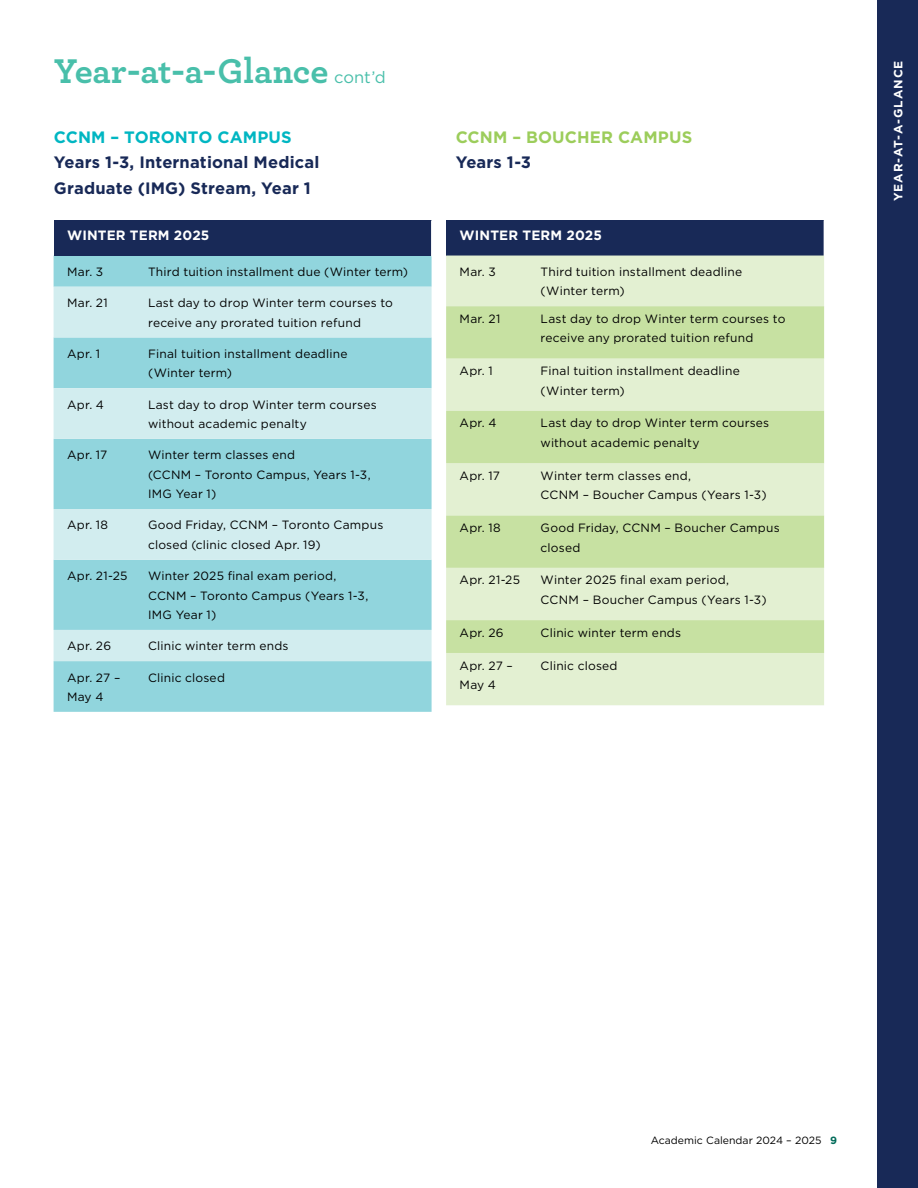
<style>
.page{position:relative;width:918px;height:1188px;background:#fff}
.page>*{position:absolute;margin:0;border:0;box-sizing:border-box;transform-origin:0 0}
.t1{font:700 36px "Archer";letter-spacing:-.005em;color:#49bfaa}
.t2{font:700 16.5px/25.5px "Gotham";letter-spacing:.01em;color:#182957}
.t3{font:700 16.5px "Gotham";letter-spacing:.005em;color:#00b6c2}
.t4{font:700 16.5px "Gotham";letter-spacing:.01em;color:#9ccd5b}
.t5{font:700 13.5px "Gotham";letter-spacing:.01em;color:#fff}
.t6{font:12px/19.5px "Gotham";letter-spacing:.02em;color:#000}
.t7{font:700 12px "Gotham";letter-spacing:.075em;color:#fff}
.t8{font:10.5px "Gotham";letter-spacing:.005em;color:#000}
.s1{font-family:"Gotham";font-weight:400;font-size:16.5px}
.s2{font-weight:700;color:#006b59}
</style>
<div class="page">
<div style="left:878px;top:0;width:40px;height:1188px;background:#182957"></div>
<div style="left:54px;top:256px;width:378px;height:456px;background:#91d5dd"></div>
<svg style="left:54px;top:287px;width:378px;height:374px;background:#b1e0e5"></svg>
<div style="left:54px;top:220px;width:378px;height:36px;background:#182957"></div>
<hr style="left:431px;top:220px;width:1px;height:36px;background:#fff">
<div style="left:446px;top:220px;width:378px;height:36px;background:#182957"></div>
<div style="left:446px;top:256px;width:378px;height:449px;background:#e3f0d2"></div>
<svg style="left:446px;top:306px;width:378px;height:347px;background:#d3e7b7"></svg>
<h1 class="t1" style="left:54px;top:42px;width:333px">Year-at-a-Glance <span class="s1">cont’d</span></h1>
<h2 class="t3" style="left:54px;top:126px;width:239px">CCNM – TORONTO CAMPUS</h2>
<h2 class="t2" style="left:54px;top:150px;width:267px">Years 1-3, International Medical<br>Graduate (IMG) Stream, Year 1</h2>
<h2 class="t4" style="left:456px;top:126px;width:238px">CCNM – BOUCHER CAMPUS</h2>
<h2 class="t2" style="left:456px;top:150px;width:77px">Years 1-3</h2>
<p class="t7" style="left:890px;top:201px;width:142px;rotate:-90deg">YEAR-AT-A-GLANCE</p>
<p class="t5" style="left:67px;top:226px;width:144px">WINTER TERM 2025</p>
<p class="t6" style="left:67px;top:262px;width:38px">Mar. 3</p>
<p class="t6" style="left:148px;top:262px;width:262px">Third tuition installment due (Winter term)</p>
<p class="t6" style="left:67px;top:293px;width:42px">Mar. 21</p>
<p class="t6" style="left:148px;top:293px;width:246px">Last day to drop Winter term courses to receive any prorated tuition refund</p>
<p class="t6" style="left:67px;top:344px;width:35px">Apr. 1</p>
<p class="t6" style="left:148px;top:344px;width:201px">Final tuition installment deadline (Winter term)</p>
<p class="t6" style="left:67px;top:394px;width:38px">Apr. 4</p>
<p class="t6" style="left:148px;top:394px;width:230px">Last day to drop Winter term courses without academic penalty</p>
<p class="t6" style="left:67px;top:445px;width:42px">Apr. 17</p>
<p class="t6" style="left:148px;top:445px;width:224px">Winter term classes end<br>(CCNM – Toronto Campus, Years 1-3,<br>IMG Year 1)</p>
<p class="t6" style="left:67px;top:515px;width:43px">Apr. 18</p>
<p class="t6" style="left:148px;top:515px;width:237px">Good Friday, CCNM – Toronto Campus closed (clinic closed Apr. 19)</p>
<p class="t6" style="left:67px;top:566px;width:62px">Apr. 21-25</p>
<p class="t6" style="left:148px;top:566px;width:222px">Winter 2025 final exam period,<br>CCNM – Toronto Campus (Years 1-3,<br>IMG Year 1)</p>
<p class="t6" style="left:67px;top:636px;width:46px">Apr. 26</p>
<p class="t6" style="left:148px;top:636px;width:142px">Clinic winter term ends</p>
<p class="t6" style="left:67px;top:667px;width:55px">Apr. 27 –<br>May 4</p>
<p class="t6" style="left:148px;top:667px;width:78px">Clinic closed</p>
<p class="t5" style="left:460px;top:226px;width:144px">WINTER TERM 2025</p>
<p class="t6" style="left:460px;top:262px;width:38px">Mar. 3</p>
<p class="t6" style="left:541px;top:262px;width:203px">Third tuition installment deadline (Winter term)</p>
<p class="t6" style="left:460px;top:309px;width:42px">Mar. 21</p>
<p class="t6" style="left:541px;top:309px;width:246px">Last day to drop Winter term courses to receive any prorated tuition refund</p>
<p class="t6" style="left:460px;top:361px;width:35px">Apr. 1</p>
<p class="t6" style="left:541px;top:361px;width:201px">Final tuition installment deadline (Winter term)</p>
<p class="t6" style="left:460px;top:413px;width:38px">Apr. 4</p>
<p class="t6" style="left:541px;top:413px;width:230px">Last day to drop Winter term courses without academic penalty</p>
<p class="t6" style="left:460px;top:466px;width:42px">Apr. 17</p>
<p class="t6" style="left:541px;top:466px;width:228px">Winter term classes end,<br>CCNM – Boucher Campus (Years 1-3)</p>
<p class="t6" style="left:460px;top:518px;width:43px">Apr. 18</p>
<p class="t6" style="left:541px;top:518px;width:241px">Good Friday, CCNM – Boucher Campus closed</p>
<p class="t6" style="left:460px;top:570px;width:62px">Apr. 21-25</p>
<p class="t6" style="left:541px;top:570px;width:228px">Winter 2025 final exam period,<br>CCNM – Boucher Campus (Years 1-3)</p>
<p class="t6" style="left:460px;top:623px;width:46px">Apr. 26</p>
<p class="t6" style="left:541px;top:623px;width:142px">Clinic winter term ends</p>
<p class="t6" style="left:460px;top:655px;width:55px">Apr. 27 –<br>May 4</p>
<p class="t6" style="left:541px;top:655px;width:78px">Clinic closed</p>
<p class="t8" style="left:651px;top:1134px;width:188px">Academic Calendar 2024 – 2025 <span class="s2">9</span></p>
</div>
